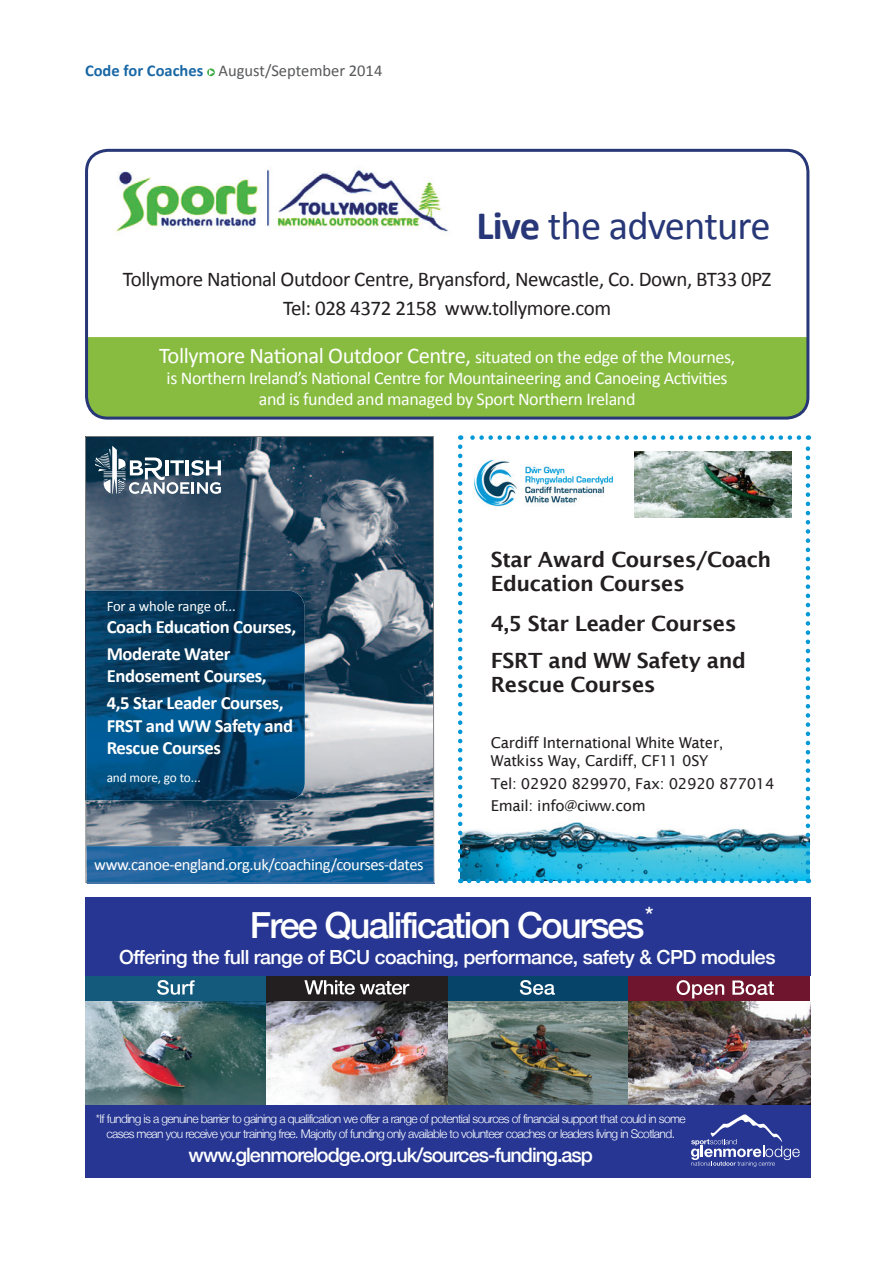
<style>
.page{position:relative;width:893px;height:1263px;background:#fff}
.page>*{position:absolute;margin:0;border:0;box-sizing:border-box;transform-origin:0 0}
.t1{font:40.5px "Calibri";letter-spacing:-.02em;color:#273777}
.t2{font:500 36px "Helvetica Neue LT";letter-spacing:-.05em;color:#fff}
.t3{font:22.5px "Calibri";letter-spacing:-.02em;color:#fff}
.t4{font:21px/28.5px "Calibri";letter-spacing:-.02em;color:#231f20;text-align:center}
.t5{font:600 21px/24px "Lucida Sans";letter-spacing:-.02em;color:#231f20}
.t6{font:500 19.8px "Helvetica Neue LT";letter-spacing:-.05em;color:#fff}
.t7{font:500 19.5px "Helvetica Neue LT";letter-spacing:-.025em;color:#fff}
.t8{font:700 18.75px/26.7px "Calibri";letter-spacing:-.02em;color:#fff}
.t9{font:18px/21px "Calibri";letter-spacing:-.02em;color:#fff;text-align:center}
.t10{font:16.5px "Calibri";letter-spacing:-.025em;color:#fff}
.t11{font:16.5px "Calibri";color:#57585a}
.t12{font:15px/18px "Lucida Sans";letter-spacing:-.02em;color:#231f20}
.t13{font:14.7px "Calibri";letter-spacing:-.01em;color:#fff}
.t14{font:13.35px "Calibri";letter-spacing:-.01em;color:#fff}
.t15{font:300 12px/15px "Helvetica Neue LT";letter-spacing:-.05em;color:#fff;text-align:center}
.s1{font-weight:700;color:#1968a5}
.s2{font-weight:700}
.s3{font-size:18px}
</style>
<div class="page">
<img style="left:462px;top:813px;width:347px;height:68px">
<div style="left:89px;top:337px;width:719px;height:79px;background:#88bc40"></div>
<img style="left:94px;top:152px;width:354px;height:80px">
<div style="left:85px;top:149px;width:724px;height:271px;border:3px solid #273777;border-radius:21px"></div>
<svg style="left:458px;top:447px;width:4px;height:436px"></svg>
<svg style="left:469px;top:879px;width:340px;height:4px"></svg>
<svg style="left:806px;top:435px;width:4px;height:437px"></svg>
<svg style="left:460px;top:435px;width:339px;height:5px"></svg>
<img style="left:474px;top:460px;width:140px;height:47px">
<img style="left:634px;top:452px;width:157px;height:66px">
<div style="left:85px;top:897px;width:725px;height:281px;background:#263692"></div>
<img style="left:447px;top:1001px;width:181px;height:103px">
<div style="left:447px;top:976px;width:181px;height:25px;background:#07446a"></div>
<svg style="left:520px;top:980px;width:35px;height:15px"></svg>
<img style="left:628px;top:1001px;width:182px;height:103px">
<div style="left:628px;top:976px;width:182px;height:25px;background:#6f162e"></div>
<svg style="left:676px;top:980px;width:48px;height:18px"></svg>
<svg style="left:732px;top:980px;width:42px;height:15px"></svg>
<img style="left:85px;top:1001px;width:362px;height:103px">
<div style="left:85px;top:976px;width:181px;height:25px;background:#145a7d"></div>
<svg style="left:157px;top:980px;width:38px;height:15px"></svg>
<div style="left:266px;top:976px;width:181px;height:25px;background:#231f20"></div>
<svg style="left:304px;top:980px;width:105px;height:14px"></svg>
<svg style="left:691px;top:1114px;width:109px;height:53px"></svg>
<svg style="left:207px;top:68px;width:8px;height:8px"></svg>
<svg style="left:209px;top:69px;width:5px;height:6px"></svg>
<svg style="left:85px;top:436px;width:349px;height:447px;background:#5b7080"></svg>
<svg style="left:94px;top:446px;width:127px;height:48px"></svg>
<svg style="left:87px;top:846px;width:347px;height:37px;background:#1a649d"></svg>
<img style="left:86px;top:590px;width:219px;height:210px">
<hr style="left:85px;top:590px;width:1px;height:210px;background:#001c3b">
<h3 class="t11" style="left:85px;top:60px;width:299px"><span class="s1">Code for Coaches</span> August/September 2014</h3>
<h1 class="t1" style="left:476px;top:199px;width:295px"><span class="s2">Live</span> the adventure</h1>
<h3 class="t4" style="left:123px;top:265px;width:650px">Tollymore National Outdoor Centre, Bryansford, Newcastle, Co. Down, BT33 0PZ<br>Tel: 028 4372 2158 www.tollymore.com</h3>
<h3 class="t3" style="left:159px;top:342px;width:578px">Tollymore National Outdoor Centre, <span class="s3">situated on the edge of the Mournes,</span></h3>
<h3 class="t9" style="left:167px;top:368px;width:562px">is Northern Ireland’s National Centre for Mountaineering and Canoeing Activities and is funded and managed by Sport Northern Ireland</h3>
<p class="t13" style="left:107px;top:597px;width:131px">For a whole range of...</p>
<h3 class="t8" style="left:107px;top:614px;width:191px">Coach Education Courses,<br>Moderate Water</h3>
<h3 class="t8" style="left:107px;top:663px;width:178px">Endosement Courses,<br>4,5 Star Leader Courses,</h3>
<h3 class="t8" style="left:107px;top:714px;width:188px;line-height:22.5px">FRST and WW Safety and<br>Rescue Courses</h3>
<p class="t14" style="left:107px;top:769px;width:96px">and more, go to...</p>
<h3 class="t10" style="left:94px;top:854px;width:331px">www.canoe-england.org.uk/coaching/courses-dates</h3>
<h3 class="t5" style="left:491px;top:547px;width:282px">Star Award Courses/Coach<br>Education Courses</h3>
<h3 class="t5" style="left:491px;top:605px;width:257px;line-height:36.8px">4,5 Star Leader Courses<br>FSRT and WW Safety and</h3>
<h3 class="t5" style="left:491px;top:672px;width:166px">Rescue Courses</h3>
<p class="t12" style="left:491px;top:734px;width:234px">Cardiff International White Water,<br>Watkiss Way, Cardiff, CF11 0SY</p>
<p class="t12" style="left:491px;top:772px;width:285px;line-height:22.2px">Tel: 02920 829970, Fax: 02920 877014<br>Email: info@ciww.com</p>
<h2 class="t2" style="left:250px;top:904px;width:405px">Free Qualification Courses<sup>*</sup></h2>
<h3 class="t7" style="left:119px;top:945px;width:658px">Offering the full range of BCU coaching, performance, safety &amp; CPD modules</h3>
<p class="t15" style="left:96px;top:1111px;width:591px">*If funding is a genuine barrier to gaining a qualification we offer a range of potential sources of financial support that could in some cases mean you receive your training free. Majority of funding only available to volunteer coaches or leaders living in Scotland.</p>
<h3 class="t6" style="left:189px;top:1143px;width:406px">www.glenmorelodge.org.uk/sources-funding.asp</h3>
</div>
